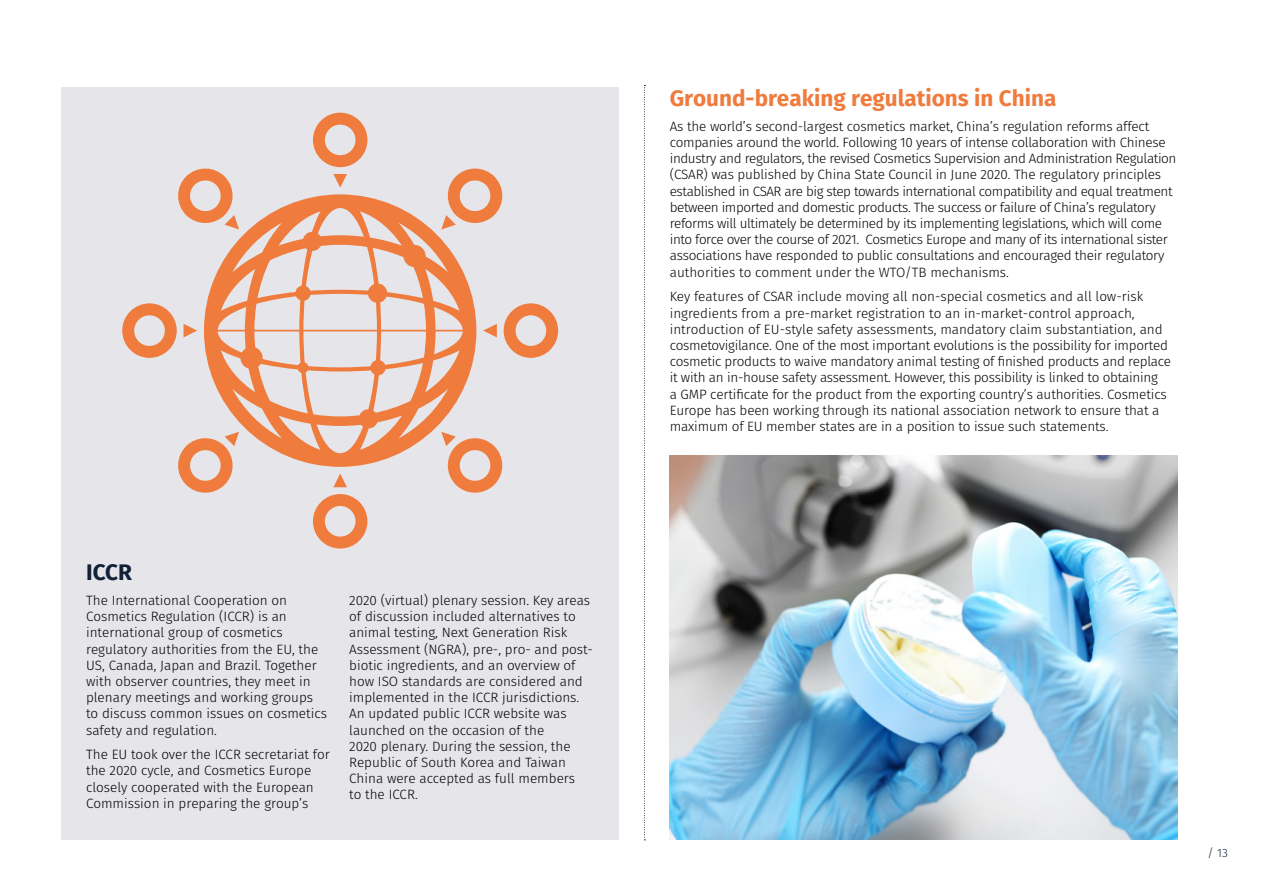
<style>
.page{position:relative;width:1263px;height:893px;background:#fff}
.page>*{position:absolute;margin:0;border:0;box-sizing:border-box;transform-origin:0 0}
.t1{font:700 22.5px "Fira Sans";color:#ef7b3d}
.t2{font:700 22.5px "Fira Sans";color:#102138}
.t3{font:300 13.5px/16.2px "Fira Sans";letter-spacing:-.01em;color:#000}
.t4{font:300 13.5px/16.2px "Fira Sans";letter-spacing:-.03em;color:#000}
.t5{font:300 12px "Fira Sans";color:#102138}
</style>
<div class="page">
<div style="left:62px;top:88px;width:557px;height:752px;background:#e6e5ea"></div>
<svg style="left:204px;top:194px;width:272px;height:273px"></svg>
<svg style="left:313px;top:113px;width:54px;height:54px"></svg>
<svg style="left:313px;top:494px;width:54px;height:55px"></svg>
<svg style="left:504px;top:303px;width:54px;height:55px"></svg>
<svg style="left:122px;top:303px;width:55px;height:55px"></svg>
<svg style="left:333px;top:174px;width:14px;height:14px"></svg>
<svg style="left:333px;top:474px;width:14px;height:13px"></svg>
<svg style="left:483px;top:324px;width:14px;height:13px"></svg>
<svg style="left:184px;top:324px;width:13px;height:13px"></svg>
<svg style="left:441px;top:432px;width:62px;height:61px"></svg>
<svg style="left:178px;top:168px;width:61px;height:61px"></svg>
<svg style="left:178px;top:432px;width:61px;height:61px"></svg>
<svg style="left:441px;top:168px;width:62px;height:61px"></svg>
<div style="left:368px;top:283px;width:19px;height:20px;background:#ef7b3d;border-radius:50%"></div>
<div style="left:297px;top:362px;width:12px;height:11px;background:#ef7b3d;border-radius:50%"></div>
<div style="left:359px;top:409px;width:19px;height:19px;background:#ef7b3d;border-radius:50%"></div>
<div style="left:303px;top:232px;width:19px;height:19px;background:#ef7b3d;border-radius:50%"></div>
<div style="left:295px;top:285px;width:16px;height:16px;background:#ef7b3d;border-radius:50%"></div>
<div style="left:370px;top:360px;width:16px;height:15px;background:#ef7b3d;border-radius:50%"></div>
<div style="left:403px;top:245px;width:23px;height:22px;background:#ef7b3d;border-radius:50%"></div>
<div style="left:240px;top:347px;width:23px;height:22px;background:#ef7b3d;border-radius:50%"></div>
<img style="left:670px;top:455px;width:508px;height:385px">
<svg style="left:644px;top:85px;width:1px;height:755px"></svg>
<h1 class="t2" style="left:86px;top:553px;width:47px">ICCR</h1>
<p class="t3" style="left:86px;top:592px;width:242px">The International Cooperation on Cosmetics Regulation (ICCR) is an international group of cosmetics regulatory authorities from the EU, the US, Canada, Japan and Brazil. Together with observer countries, they meet in plenary meetings and working groups to discuss common issues on cosmetics safety and regulation.</p>
<p class="t3" style="left:86px;top:746px;width:245px">The EU took over the ICCR secretariat for the 2020 cycle, and Cosmetics Europe closely cooperated with the European Commission in preparing the group’s</p>
<p class="t3" style="left:349px;top:592px;width:245px">2020 (virtual) plenary session. Key areas of discussion included alternatives to animal testing, Next Generation Risk Assessment (NGRA), pre-, pro- and post&shy;biotic ingredients, and an overview of how ISO standards are considered and implemented in the ICCR jurisdictions.<br>An updated public ICCR website was launched on the occasion of the<br>2020 plenary. During the session, the Republic of South Korea and Taiwan China were accepted as full members<br>to the ICCR.</p>
<h1 class="t1" style="left:670px;top:79px;width:388px">Ground-breaking regulations in China</h1>
<p class="t4" style="left:670px;top:118px;width:508px">As the world’s second-largest cosmetics market, China’s regulation reforms affect companies around the world. Following 10 years of intense collaboration with Chinese industry and regulators, the revised Cosmetics Supervision and Administration Regulation (CSAR) was published by China State Council in June 2020. The regulatory principles established in CSAR are big step towards international compatibility and equal treatment between imported and domestic products. The success or failure of China’s regulatory reforms will ultimately be determined by its implementing legislations, which will come into force over the course of 2021. Cosmetics Europe and many of its international sister associations have responded to public consultations and encouraged their regulatory authorities to comment under the WTO/TB mechanisms.</p>
<p class="t3" style="left:670px;top:288px;width:503px">Key features of CSAR include moving all non-special cosmetics and all low-risk ingredients from a pre-market registration to an in-market-control approach, introduction of EU-style safety assessments, mandatory claim substantiation, and cosmetovigilance. One of the most important evolutions is the possibility for imported cosmetic products to waive mandatory animal testing of finished products and replace it with an in-house safety assessment. However, this possibility is linked to obtaining<br>a GMP certificate for the product from the exporting country’s authorities. Cosmetics Europe has been working through its national association network to ensure that a maximum of EU member states are in a position to issue such statements.</p>
<p class="t5" style="left:1207px;top:844px;width:22px">/ 13</p>
</div>
